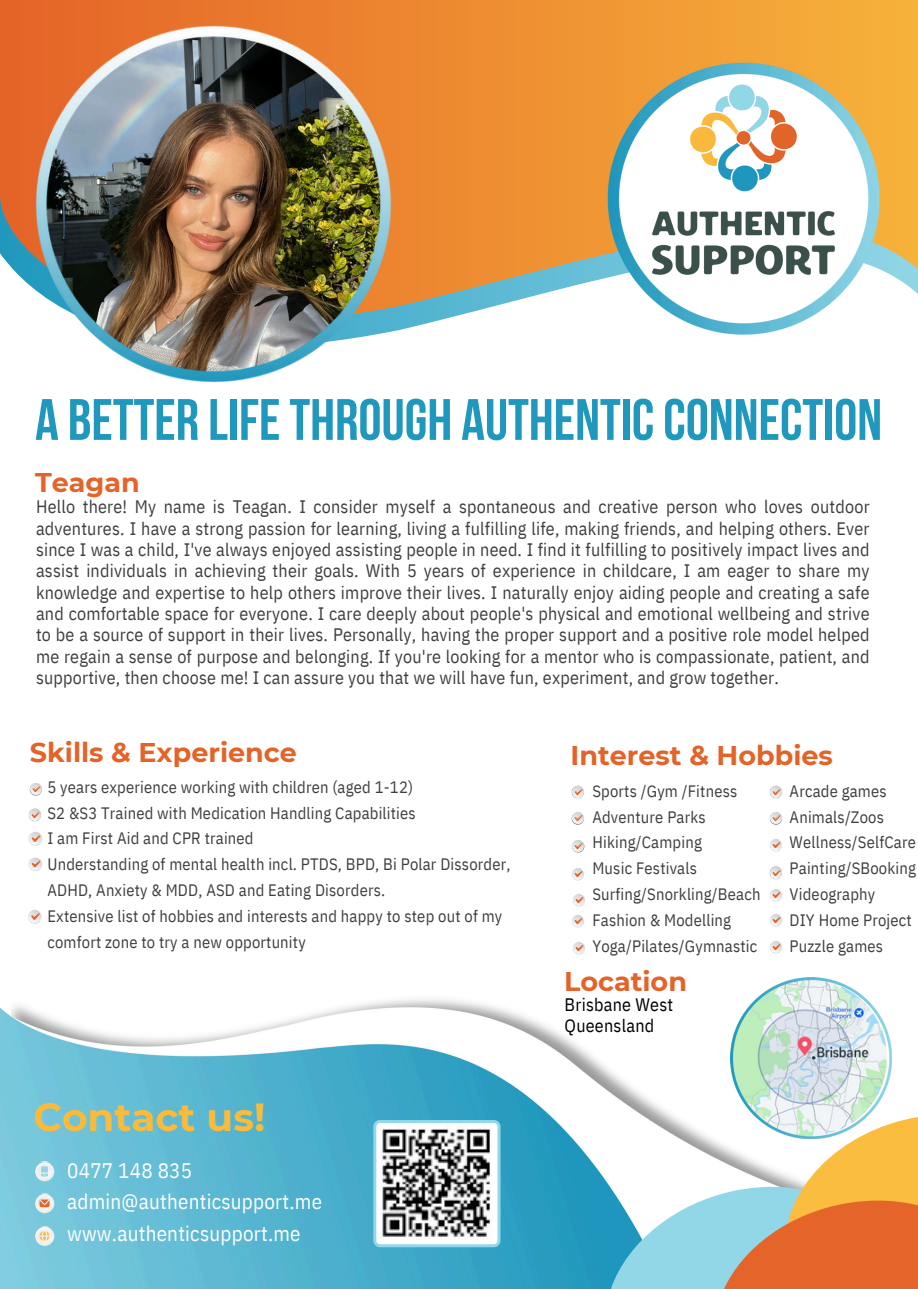
<style>
.page{position:relative;width:918px;height:1289px;background:#fff}
.page>*{position:absolute;margin:0;border:0;box-sizing:border-box;transform-origin:0 0}
.t1{font:700 58.2px "Bebas Neue";color:#2098be}
.t2{font:700 39px "Montserrat";color:#f8bb3d}
.t3{font:700 27px "Montserrat";color:#e36328}
.t4{font:700 27px "Montserrat";color:#e46429}
.t5{font:21px/31.5px "IBM Plex Sans Cond";letter-spacing:.01em;color:#fff}
.t6{font:18px/21.3px "IBM Plex Sans Cond";letter-spacing:.01em;color:#3f3f3f;text-align:justify}
.t7{font:18px "IBM Plex Sans Cond";letter-spacing:.015em;color:#000}
.t8{font:16.5px/25.8px "IBM Plex Sans Cond";letter-spacing:.01em;color:#3f3f3f}
</style>
<div class="page">
<img style="left:0;top:999px;width:892px;height:289px">
<svg style="left:35px;top:1161px;width:19px;height:20px"></svg>
<img style="left:36px;top:1161px;width:17px;height:18px">
<svg style="left:41px;top:1166px;width:7px;height:10px"></svg>
<div style="left:35px;top:1193px;width:19px;height:19px;background:#f0f0f1;border-radius:50%"></div>
<img style="left:36px;top:1192px;width:17px;height:18px">
<svg style="left:40px;top:1199px;width:10px;height:7px"></svg>
<div style="left:35px;top:1226px;width:19px;height:19px;background:#f0f0f1;border-radius:50%"></div>
<img style="left:36px;top:1225px;width:17px;height:18px">
<svg style="left:40px;top:1230px;width:10px;height:10px"></svg>
<svg style="left:611px;top:1116px;width:307px;height:172px"></svg>
<img style="left:28px;top:788px;width:11px;height:34px">
<svg style="left:30px;top:783px;width:12px;height:12px"></svg>
<svg style="left:29px;top:808px;width:12px;height:12px"></svg>
<img style="left:571px;top:790px;width:14px;height:117px">
<svg style="left:572px;top:785px;width:12px;height:13px"></svg>
<svg style="left:572px;top:812px;width:12px;height:12px"></svg>
<svg style="left:572px;top:840px;width:12px;height:12px"></svg>
<img style="left:769px;top:791px;width:13px;height:89px">
<svg style="left:770px;top:785px;width:12px;height:13px"></svg>
<svg style="left:770px;top:812px;width:12px;height:12px"></svg>
<svg style="left:770px;top:866px;width:12px;height:12px"></svg>
<svg style="left:0;top:0;width:918px;height:322px"></svg>
<svg style="left:373px;top:1119px;width:128px;height:127px"></svg>
<img style="left:35px;top:26px;width:357px;height:356px">
<img style="left:600px;top:55px;width:286px;height:280px">
<img style="left:643px;top:74px;width:200px;height:209px">
<img style="left:730px;top:977px;width:161px;height:161px">
<img style="left:770px;top:889px;width:12px;height:13px">
<img style="left:770px;top:914px;width:12px;height:40px">
<img style="left:572px;top:915px;width:13px;height:40px">
<img style="left:28px;top:832px;width:15px;height:14px">
<img style="left:28px;top:857px;width:15px;height:14px">
<img style="left:28px;top:910px;width:14px;height:14px">
<p class="t1" style="left:35px;top:396px;width:849px">A BETTER LIFETHROUGH AUTHENTICCONNECTION</p>
<p class="t4" style="left:35px;top:465px;width:106px">Teagan</p>
<p class="t6" style="left:36px;top:495px;width:835px">Hello there! My name is Teagan. I consider myself a spontaneous and creative person who loves outdoor adventures. I have a strong passion for learning, living a fulfilling life, making friends, and helping others. Ever since I was a child, I've always enjoyed assisting people in need. I find it fulfilling to positively impact lives and assist individuals in achieving their goals. With 5 years of experience in childcare, I am eager to share my knowledge and expertise to help others improve their lives. I naturally enjoy aiding people and creating a safe and comfortable space for everyone. I care deeply about people's physical and emotional wellbeing and strive to be a source of support in their lives. Personally, having the proper support and a positive role model helped me regain a sense of purpose and belonging. If you're looking for a mentor who is compassionate, patient, and supportive, then choose me! I can assure you that we will have fun, experiment, and grow together.</p>
<p class="t3" style="left:30px;top:736px;width:269px">Skills &amp; Experience</p>
<p class="t3" style="left:571px;top:738px;width:264px">Interest &amp; Hobbies</p>
<p class="t8" style="left:47px;top:773px;width:367px">5 years experience working with children (aged 1-12)</p>
<p class="t8" style="left:47px;top:799px;width:370px">S2 &amp;S3 Trained with Medication Handling Capabilities</p>
<p class="t8" style="left:47px;top:825px;width:208px">I am First Aid and CPR trained</p>
<p class="t8" style="left:47px;top:851px;width:465px">Understanding of mental health incl. PTDS, BPD, Bi Polar Dissorder,<br>ADHD, Anxiety &amp; MDD, ASD and Eating Disorders.</p>
<p class="t8" style="left:47px;top:902px;width:456px">Extensive list of hobbies and interests and happy to step out of my comfort zone to try a new opportunity</p>
<p class="t2" style="left:34px;top:1093px;width:233px">Contact us!</p>
<h3 class="t5" style="left:67px;top:1153px;width:256px">0477 148 835 admin@authenticsupport.me www.authenticsupport.me</h3>
<p class="t8" style="left:592px;top:777px;width:147px">Sports /Gym /Fitness</p>
<p class="t8" style="left:592px;top:803px;width:115px">Adventure Parks</p>
<p class="t8" style="left:592px;top:829px;width:111px">Hiking/Camping</p>
<p class="t8" style="left:592px;top:855px;width:106px">Music Festivals</p>
<p class="t8" style="left:592px;top:881px;width:170px">Surfing/Snorkling/Beach</p>
<p class="t8" style="left:592px;top:906px;width:140px">Fashion &amp; Modelling</p>
<p class="t8" style="left:592px;top:932px;width:166px">Yoga/Pilates/Gymnastic</p>
<p class="t3" style="left:564px;top:964px;width:124px">Location</p>
<h2 class="t7" style="left:565px;top:992px;width:110px">Brisbane West</h2>
<p class="t7" style="left:565px;top:1013px;width:91px">Queensland</p>
<p class="t8" style="left:790px;top:777px;width:99px">Arcade games</p>
<p class="t8" style="left:790px;top:803px;width:96px">Animals/Zoos</p>
<p class="t8" style="left:790px;top:829px;width:128px">Wellness/SelfCare</p>
<p class="t8" style="left:790px;top:855px;width:128px">Painting/SBooking</p>
<p class="t8" style="left:790px;top:881px;width:87px">Videography</p>
<p class="t8" style="left:790px;top:906px;width:124px">DIY Home Project</p>
<p class="t8" style="left:790px;top:932px;width:95px">Puzzle games</p>
</div>
